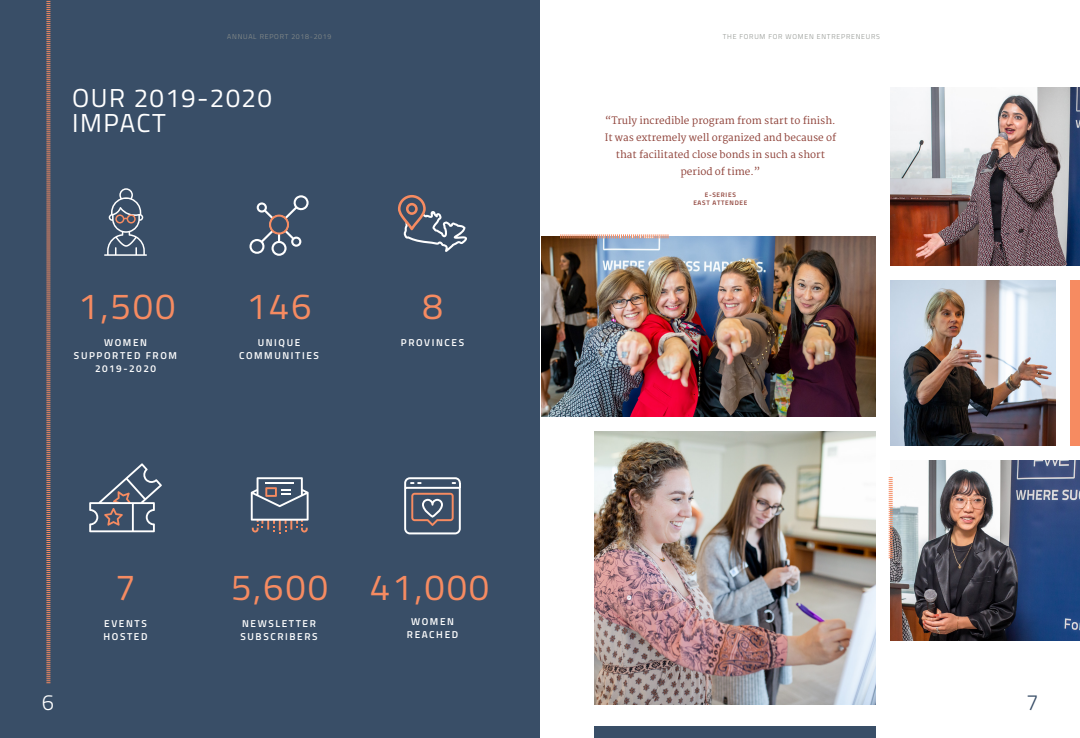
<style>
.page{position:relative;width:1080px;height:738px;background:#fff}
.page>*{position:absolute;margin:0;border:0;box-sizing:border-box;transform-origin:0 0}
.t1{font:36.5px "Titillium";letter-spacing:.05em;color:#f68b61}
.headline{font:26px/25px "Titillium";letter-spacing:.05em;color:#fff}
.t2{font:300 22px "Titillium";color:#394e67}
.t3{font:300 22px "Titillium";color:#fff}
.testimonial{font:10px/17px "Martel";color:#8c3d34;text-align:center}
.t4{font:600 10px/13px "Titillium";letter-spacing:.16em;color:#fff;text-align:center}
.t5{font:300 7px "Titillium";letter-spacing:.11em;color:#8e928d}
.quote_subtitle{font:600 6.5px/8px "Titillium";letter-spacing:.11em;color:#8c3d34;text-align:center}
</style>
<div class="page">
<div style="left:0;top:0;width:540px;height:738px;background:#394e67"></div>
<img style="left:542px;top:236px;width:334px;height:180px">
<img style="left:891px;top:280px;width:165px;height:166px">
<img style="left:594px;top:431px;width:282px;height:273px">
<img style="left:891px;top:461px;width:189px;height:180px">
<img style="left:891px;top:87px;width:189px;height:179px">
<div style="left:594px;top:726px;width:282px;height:12px;background:#394e67"></div>
<div style="left:1070px;top:280px;width:10px;height:166px;background:#f68b61"></div>
<svg style="left:46px;top:0;width:5px;height:683px;background:#846564"></svg>
<svg style="left:560px;top:234px;width:109px;height:4px"></svg>
<svg style="left:889px;top:477px;width:4px;height:81px"></svg>
<svg style="left:104px;top:188px;width:43px;height:68px"></svg>
<svg style="left:249px;top:195px;width:60px;height:61px"></svg>
<svg style="left:269px;top:215px;width:20px;height:20px"></svg>
<div style="left:271px;top:217px;width:16px;height:16px;background:#394e67;border-radius:50%"></div>
<svg style="left:251px;top:477px;width:58px;height:57px"></svg>
<svg style="left:404px;top:477px;width:57px;height:57px"></svg>
<svg style="left:89px;top:463px;width:73px;height:69px"></svg>
<svg style="left:398px;top:195px;width:69px;height:57px"></svg>
<p class="t5" style="left:227px;top:32px;width:106px">ANNUAL REPORT 2018-2019</p>
<p class="headline" style="left:72px;top:84px;width:201px">OUR 2019-2020<br>IMPACT</p>
<p class="t1" style="left:78px;top:279px;width:99px">1,500</p>
<p class="t1" style="left:247px;top:279px;width:66px">146</p>
<p class="t1" style="left:422px;top:279px;width:22px">8</p>
<p class="t4" style="left:74px;top:335px;width:105px">WOMEN<br>SUPPORTED FROM<br>2019-2020</p>
<p class="t4" style="left:239px;top:335px;width:81px">UNIQUE<br>COMMUNITIES</p>
<p class="t4" style="left:401px;top:335px;width:65px">PROVINCES</p>
<h3 class="t3" style="left:42px;top:686px;width:14px">6</h3>
<p class="t1" style="left:115px;top:561px;width:22px">7</p>
<p class="t1" style="left:231px;top:561px;width:99px">5,600</p>
<p class="t1" style="left:370px;top:561px;width:121px">41,000</p>
<p class="t4" style="left:104px;top:617px;width:44px">EVENTS</p>
<p class="t4" style="left:104px;top:630px;width:45px">HOSTED</p>
<p class="t4" style="left:241px;top:617px;width:79px;text-align:left">NEWSLETTER<br>SUBSCRIBERS</p>
<p class="t4" style="left:407px;top:615px;width:53px">WOMEN<br>REACHED</p>
<p class="t5" style="left:723px;top:32px;width:159px">THE FORUM FOR WOMEN ENTREPRENEURS</p>
<p class="testimonial" style="left:605px;top:112px;width:233px">“Truly incredible program from start to finish.<br>It was extremely well organized and because of that facilitated close bonds in such a short period of time.”</p>
<p class="quote_subtitle" style="left:693px;top:190px;width:56px">E-SERIES<br>EAST ATTENDEE</p>
<h3 class="t2" style="left:1026px;top:686px;width:14px">7</h3>
</div>
